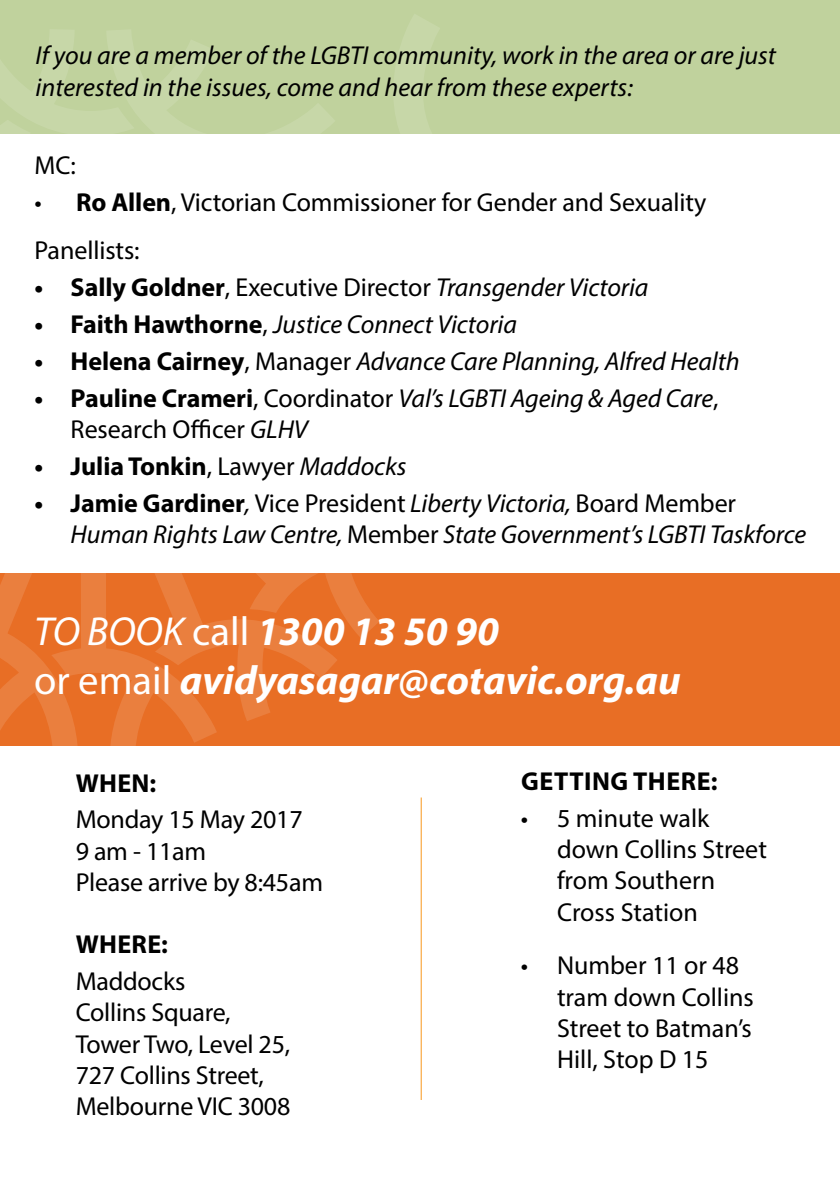
<style>
.page{position:relative;width:840px;height:1191px;background:#fff}
.page>*{position:absolute;margin:0;border:0;box-sizing:border-box;transform-origin:0 0}
.t1{font:italic 700 40.6px/48.8px "Myriad Pro";color:#fff}
.t2{font:italic 26px/31.2px "Myriad Pro";letter-spacing:-.005em;color:#000}
.t3{font:26px/31.2px "Myriad Pro";letter-spacing:-.005em;color:#000}
.t4{font:700 26px "Myriad Pro";letter-spacing:.01em;color:#000}
.s1{font-weight:700}
.s2{font-weight:700;font-style:normal}
.s3{font-style:normal}
.s4{font-weight:400}
.s5{font-weight:400;font-style:italic}
.s6{font-weight:400;font-style:normal}
</style>
<div class="page">
<div style="left:0;top:0;width:839px;height:133px;background:#c0d29d"></div>
<div style="left:0;top:574px;width:839px;height:172px;background:#e86e25"></div>
<hr style="left:420px;top:797px;width:1px;height:303px;background:#f8971d">
<svg style="left:337px;top:573px;width:84px;height:65px"></svg>
<svg style="left:217px;top:573px;width:120px;height:148px"></svg>
<svg style="left:78px;top:573px;width:139px;height:173px"></svg>
<svg style="left:0;top:573px;width:78px;height:173px"></svg>
<svg style="left:335px;top:15px;width:228px;height:119px"></svg>
<svg style="left:0;top:30px;width:106px;height:104px"></svg>
<svg style="left:106px;top:30px;width:229px;height:104px"></svg>
<p class="t2" style="left:35px;top:40px;width:741px">If you are a member of the LGBTI community, work in the area or are just interested in the issues, come and hear from these experts:</p>
<p class="t3" style="left:35px;top:149px;width:43px">MC:</p>
<p class="t3" style="left:35px;top:178px;width:673px;line-height:48.2px">• <span class="s1">Ro Allen</span>, Victorian Commissioner for Gender and Sexuality<br>Panellists:</p>
<p class="t2" style="left:35px;top:271px;width:615px"><span class="s2">• Sally Goldner</span><span class="s3">, Executive Director</span> Transgender Victoria</p>
<p class="t2" style="left:35px;top:308px;width:483px"><span class="s2">• Faith Hawthorne</span><span class="s3">,</span> Justice Connect Victoria</p>
<p class="t2" style="left:35px;top:345px;width:706px"><span class="s2">• Helena Cairney</span><span class="s3">, Manager</span> Advance Care Planning, Alfred Health</p>
<p class="t2" style="left:71px;top:382px;width:649px;text-indent:-36px"><span class="s2">• Pauline Crameri</span><span class="s3">, Coordinator</span> Val’s LGBTI Ageing &amp; Aged Care<span class="s3">,<br>Research Officer</span> GLHV</p>
<p class="t4" style="left:35px;top:449px;width:373px">• Julia Tonkin<span class="s4">, Lawyer</span> <span class="s5">Maddocks</span></p>
<p class="t2" style="left:71px;top:487px;width:736px;text-indent:-36px"><span class="s2">• Jamie Gardiner</span>, <span class="s3">Vice President</span> Liberty Victoria, <span class="s3">Board Member<br></span>Human Rights Law Centre, <span class="s3">Member</span> State Government’s LGBTI Taskforce</p>
<h1 class="t1" style="left:34px;top:606px;width:648px"><span class="s4">TO BOOK</span> <span class="s6">call</span> 1300 13 50 90<br><span class="s6">or email</span> avidyasagar@cotavic.org.au</h1>
<p class="t4" style="left:76px;top:765px;width:82px">WHEN:</p>
<p class="t3" style="left:76px;top:803px;width:249px">Monday 15 May 2017<br>9 am - 11am<br>Please arrive by 8:45am</p>
<p class="t4" style="left:76px;top:927px;width:93px">WHERE:</p>
<p class="t3" style="left:76px;top:965px;width:216px">Maddocks<br>Collins Square,<br>Tower Two, Level 25,<br>727 Collins Street,<br>Melbourne VIC 3008</p>
<p class="t4" style="left:521px;top:764px;width:198px">GETTING THERE:</p>
<p class="t3" style="left:556px;top:802px;width:211px;text-indent:-36px">• 5 minute walk down Collins Street from Southern<br>Cross Station</p>
<p class="t3" style="left:556px;top:949px;width:198px;text-indent:-36px">• Number 11 or 48 tram down Collins<br>Street to Batman’s<br>Hill, Stop D 15</p>
</div>
